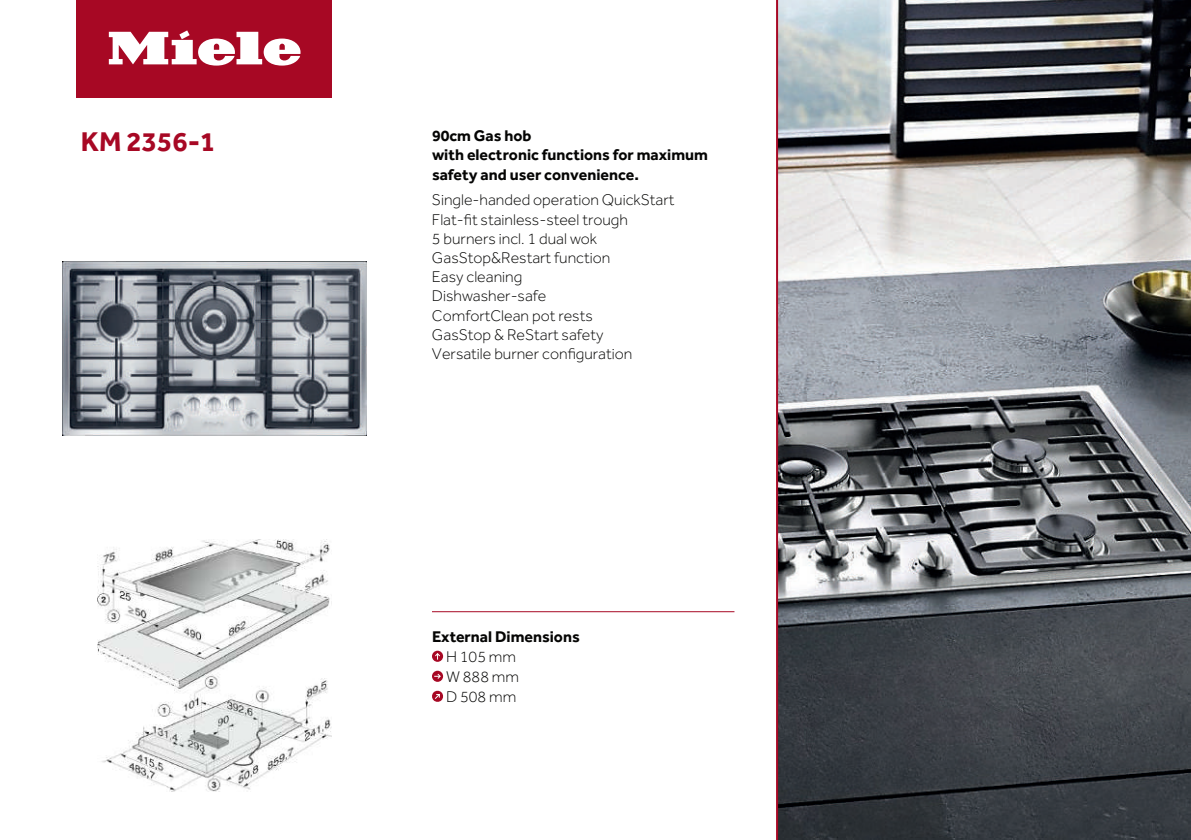
<style>
.page{position:relative;width:1191px;height:840px;background:#fff}
.page>*{position:absolute;margin:0;border:0;box-sizing:border-box;transform-origin:0 0}
.t1{font:700 28px "Effra";color:#a70824}
.t2{font:300 16px/19.2px "Effra";color:#050504}
.t3{font:700 16px/19.2px "Effra";color:#050504}
</style>
<div class="page">
<hr style="left:432px;top:611px;width:302px;height:1px;background:#a70824">
<div style="left:432px;top:650px;width:11px;height:11px;background:#a70824;border-radius:50%"></div>
<svg style="left:434px;top:651px;width:7px;height:8px"></svg>
<svg style="left:432px;top:670px;width:11px;height:11px"></svg>
<svg style="left:434px;top:672px;width:7px;height:7px"></svg>
<svg style="left:432px;top:690px;width:11px;height:12px"></svg>
<div style="left:76px;top:0;width:255px;height:98px;background:#a70824"></div>
<svg style="left:109px;top:30px;width:191px;height:36px"></svg>
<svg style="left:776px;top:0;width:415px;height:839px;background:#737579"></svg>
<img style="left:63px;top:261px;width:303px;height:174px">
<img style="left:97px;top:539px;width:234px;height:251px">
<h1 class="t1" style="left:81px;top:124px;width:136px">KM 2356-1</h1>
<p class="t3" style="left:432px;top:126px;width:277px">90cm Gas hob<br>with electronic functions for maximum safety and user convenience.</p>
<p class="t2" style="left:432px;top:190px;width:244px">Single-handed operation QuickStart<br>Flat-fit stainless-steel trough<br>5 burners incl. 1 dual wok<br>GasStop&amp;Restart function<br>Easy cleaning<br>Dishwasher-safe<br>ComfortClean pot rests<br>GasStop &amp; ReStart safety<br>Versatile burner configuration</p>
<p class="t3" style="left:432px;top:626px;width:149px">External Dimensions</p>
<p class="t2" style="left:446px;top:646px;width:75px;line-height:20px">H 105 mm<br>W 888 mm<br>D 508 mm</p>
</div>
